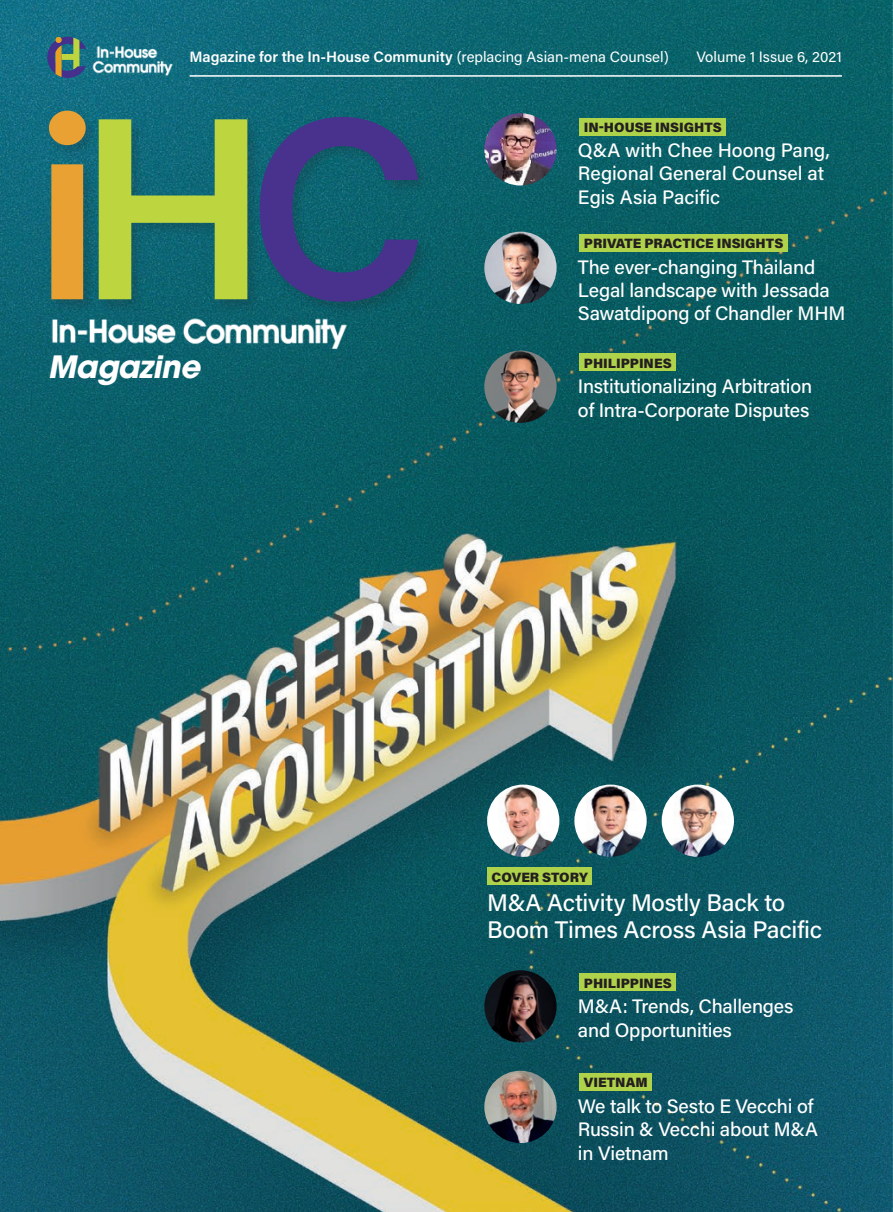
<style>
.page{position:relative;width:893px;height:1212px;background:#fff}
.page>*{position:absolute;margin:0;border:0;box-sizing:border-box;transform-origin:0 0}
.t1{font:italic 700 30.75px "Avant Garde LT";letter-spacing:-.01em;color:#fff}
.Cover_-_Article_name{font:500 24px/27px "Acumin Pro";letter-spacing:-.01em;color:#fff}
.Cover_-_Article_name-2{font:500 19.5px/23.2px "Acumin Pro";letter-spacing:-.01em;color:#fff}
.t2{font:600 15px "Acumin Pro";color:#fff}
.t3{font:15px "Acumin Pro";color:#fff}
.Cover_-_Article_sect{font:900 13.5px "Acumin Pro";color:#231f20}
.s1{font-weight:400}
</style>
<div class="page">
<img style="left:0;top:0;width:893px;height:1212px">
<hr style="left:190px;top:75px;width:652px;height:2px;background:#fff">
<div style="left:0;top:0;width:193px;height:186px;background:#fff;opacity:.3"></div>
<svg style="left:47px;top:37px;width:39px;height:41px;background:#577271"></svg>
<img style="left:39px;top:314px;width:140px;height:31px">
<img style="left:179px;top:316px;width:182px;height:32px">
<img style="left:91px;top:44px;width:88px;height:31px">
<div style="left:47px;top:108px;width:385px;height:208px;background:#231f20;opacity:.19"></div>
<svg style="left:49px;top:111px;width:37px;height:188px;background:#b49243"></svg>
<svg style="left:99px;top:119px;width:148px;height:180px;background:#69a059"></svg>
<svg style="left:260px;top:117px;width:158px;height:185px;background:#254d7b"></svg>
<div style="left:487px;top:867px;width:105px;height:18px;background:#afd24b"></div>
<img style="left:487px;top:784px;width:72px;height:73px;border-radius:36px">
<img style="left:574px;top:784px;width:73px;height:73px;border-radius:36px">
<img style="left:662px;top:784px;width:72px;height:73px;border-radius:36px">
<img style="left:484px;top:970px;width:73px;height:72px;border-radius:36px">
<img style="left:484px;top:1071px;width:73px;height:72px;border-radius:36px">
<div style="left:580px;top:973px;width:96px;height:18px;background:#afd24b"></div>
<div style="left:580px;top:1073px;width:72px;height:18px;background:#afd24b"></div>
<img style="left:484px;top:232px;width:73px;height:72px;border-radius:36px">
<img style="left:484px;top:113px;width:73px;height:72px;border-radius:36px">
<img style="left:484px;top:351px;width:73px;height:72px;border-radius:36px">
<div style="left:580px;top:118px;width:146px;height:18px;background:#afd24b"></div>
<div style="left:580px;top:353px;width:96px;height:18px;background:#afd24b"></div>
<div style="left:580px;top:234px;width:208px;height:18px;background:#afd24b"></div>
<p class="t2" style="left:190px;top:46px;width:481px">Magazine for the In-House Community <span class="s1">(replacing Asian-mena Counsel)</span></p>
<p class="t3" style="left:696px;top:46px;width:147px">Volume 1 Issue 6, 2021</p>
<p class="Cover_-_Article_sect" style="left:584px;top:118px;width:139px">IN-HOUSE INSIGHTS</p>
<p class="Cover_-_Article_name-2" style="left:578px;top:138px;width:253px">Q&amp;A with Chee Hoong Pang,<br>Regional General Counsel at<br>Egis Asia Pacific</p>
<p class="Cover_-_Article_sect" style="left:584px;top:234px;width:201px">PRIVATE PRACTICE INSIGHTS</p>
<p class="t1" style="left:48px;top:347px;width:154px">Magazine</p>
<p class="Cover_-_Article_name-2" style="left:578px;top:255px;width:269px">The ever-changing Thailand<br>Legal landscape with Jessada<br>Sawatdipong of Chandler MHM</p>
<p class="Cover_-_Article_sect" style="left:584px;top:353px;width:89px">PHILIPPINES</p>
<p class="Cover_-_Article_name-2" style="left:578px;top:374px;width:236px">Institutionalizing Arbitration of Intra-Corporate Disputes</p>
<p class="Cover_-_Article_sect" style="left:492px;top:867px;width:98px">COVER STORY</p>
<p class="Cover_-_Article_name" style="left:487px;top:888px;width:337px">M&amp;A Activity Mostly Back to<br>Boom Times Across Asia Pacific</p>
<p class="Cover_-_Article_sect" style="left:584px;top:973px;width:89px">PHILIPPINES</p>
<p class="Cover_-_Article_name-2" style="left:578px;top:994px;width:217px">M&amp;A: Trends, Challenges and Opportunities</p>
<p class="Cover_-_Article_sect" style="left:584px;top:1073px;width:65px">VIETNAM</p>
<p class="Cover_-_Article_name-2" style="left:578px;top:1094px;width:242px">We talk to Sesto E Vecchi of<br>Russin &amp; Vecchi about M&amp;A in Vietnam</p>
</div>
